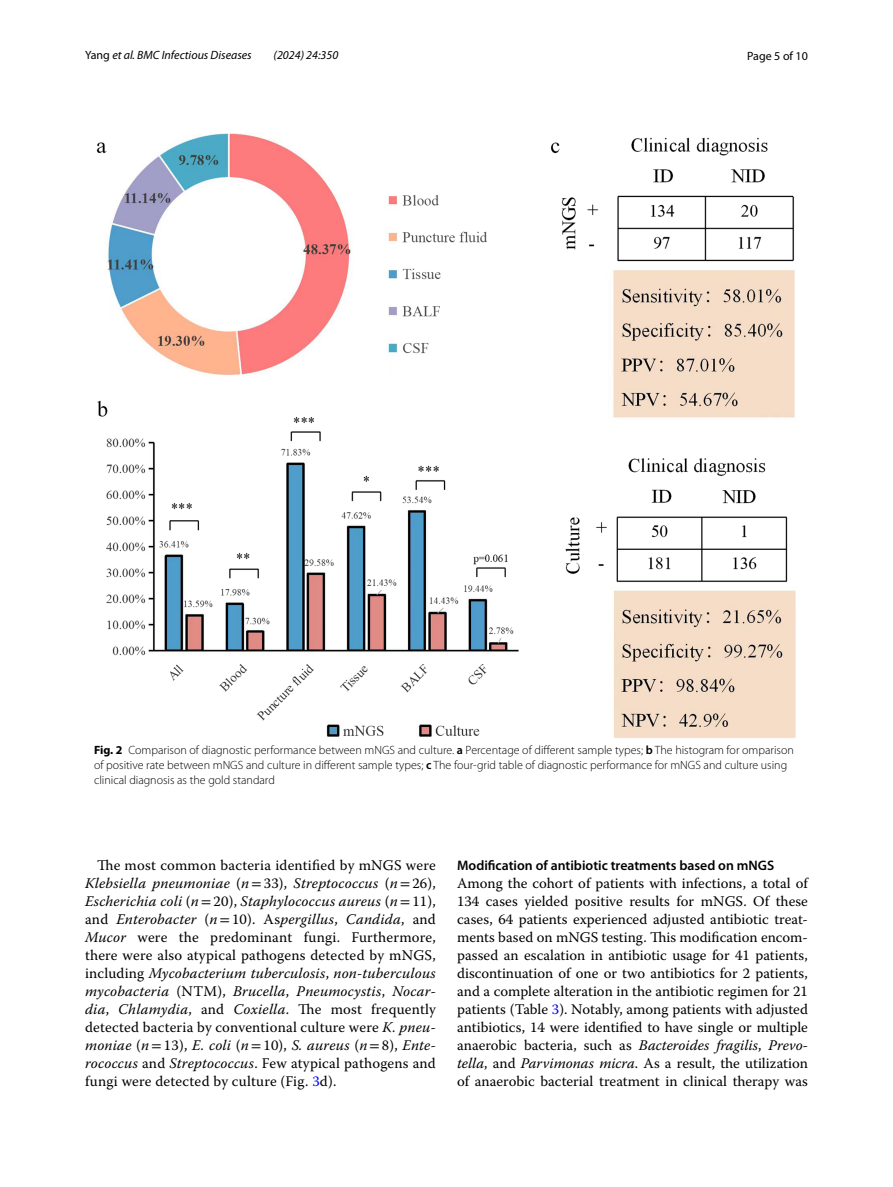
<style>
.page{position:relative;width:893px;height:1187px;background:#fff}
.page>*{position:absolute;margin:0;border:0;box-sizing:border-box;transform-origin:0 0}
.t1{font:14.7px/18px "Warnock Pro";letter-spacing:.01em;color:#000;text-align:justify}
.t2{font:600 13.8px "Myriad Pro";color:#000}
.t3{font:300 12px/15px "Myriad Pro";color:#000}
.t4{font:italic 12px "Myriad Pro";color:#000}
.t5{font:12px "Myriad Pro";color:#000}
.s1{font-style:normal}
.s2{font-weight:700}
.s3{font-weight:600}
.s4{font-style:italic}
.s5{font-family:"STIX"}
.s6{color:#00f}
</style>
<div class="page">
<img style="left:96px;top:133px;width:700px;height:606px">
<p class="t4" style="left:85px;top:48px;width:168px"><span class="s1">Yang</span> et al. BMC Infectious Diseases</p>
<p class="t4" style="left:274px;top:48px;width:66px">(2024) 24:350</p>
<p class="t5" style="left:747px;top:48px;width:62px">Page 5 of 10</p>
<p class="t3" style="left:94px;top:743px;width:701px"><span class="s2">Fig. 2</span> Comparison of diagnostic performance between mNGS and culture. <span class="s3">a</span> Percentage of different sample types; <span class="s3">b</span> The histogram for omparison of positive rate between mNGS and culture in different sample types; <span class="s3">c</span> The four-grid table of diagnostic performance for mNGS and culture using clinical diagnosis as the gold standard</p>
<p class="t1" style="left:85px;top:856px;width:352px;text-indent:12px">The most common bacteria identified by mNGS were <span class="s4">Klebsiella pneumoniae</span> (<span class="s4">n</span><span class="s5">=</span>33), <span class="s4">Streptococcus</span> (<span class="s4">n</span><span class="s5">=</span>26), <span class="s4">Escherichia coli</span> (<span class="s4">n</span><span class="s5">=</span>20), <span class="s4">Staphylococcus aureus</span> (<span class="s4">n</span><span class="s5">=</span>11), and <span class="s4">Enterobacter</span> (<span class="s4">n</span><span class="s5">=</span>10). As<span class="s4">pergillus</span>, <span class="s4">Candida</span>, and <span class="s4">Mucor</span> were the predominant fungi. Furthermore, there were also atypical pathogens detected by mNGS, including <span class="s4">Mycobacterium tuberculosis</span>, <span class="s4">non-tuberculous mycobacteria</span> (NTM), <span class="s4">Brucella</span>, <span class="s4">Pneumocystis</span>, <span class="s4">Nocar&shy;dia</span>, <span class="s4">Chlamydia</span>, and <span class="s4">Coxiella</span>. The most frequently detected bacteria by conventional culture were <span class="s4">K. pneu&shy;moniae</span> (<span class="s4">n</span><span class="s5">=</span>13), <span class="s4">E. coli</span> (<span class="s4">n</span><span class="s5">=</span>10), <span class="s4">S. aureus</span> (<span class="s4">n</span><span class="s5">=</span>8), <span class="s4">Ente&shy;rococcus</span> and <span class="s4">Streptococcus</span>. Few atypical pathogens and fungi were detected by culture (Fig. <span class="s6">3</span>d).</p>
<p class="t2" style="left:457px;top:856px;width:319px">Modification of antibiotic treatments based on mNGS</p>
<p class="t1" style="left:457px;top:873px;width:352px">Among the cohort of patients with infections, a total of 134 cases yielded positive results for mNGS. Of these cases, 64 patients experienced adjusted antibiotic treat&shy;ments based on mNGS testing. This modification encom&shy;passed an escalation in antibiotic usage for 41 patients, discontinuation of one or two antibiotics for 2 patients, and a complete alteration in the antibiotic regimen for 21 patients (Table <span class="s6">3</span>). Notably, among patients with adjusted antibiotics, 14 were identified to have single or multiple anaerobic bacteria, such as <span class="s4">Bacteroides fragilis</span>, <span class="s4">Prevo&shy;tella</span>, and <span class="s4">Parvimonas micra</span>. As a result, the utilization of anaerobic bacterial treatment in clinical therapy was</p>
</div>
